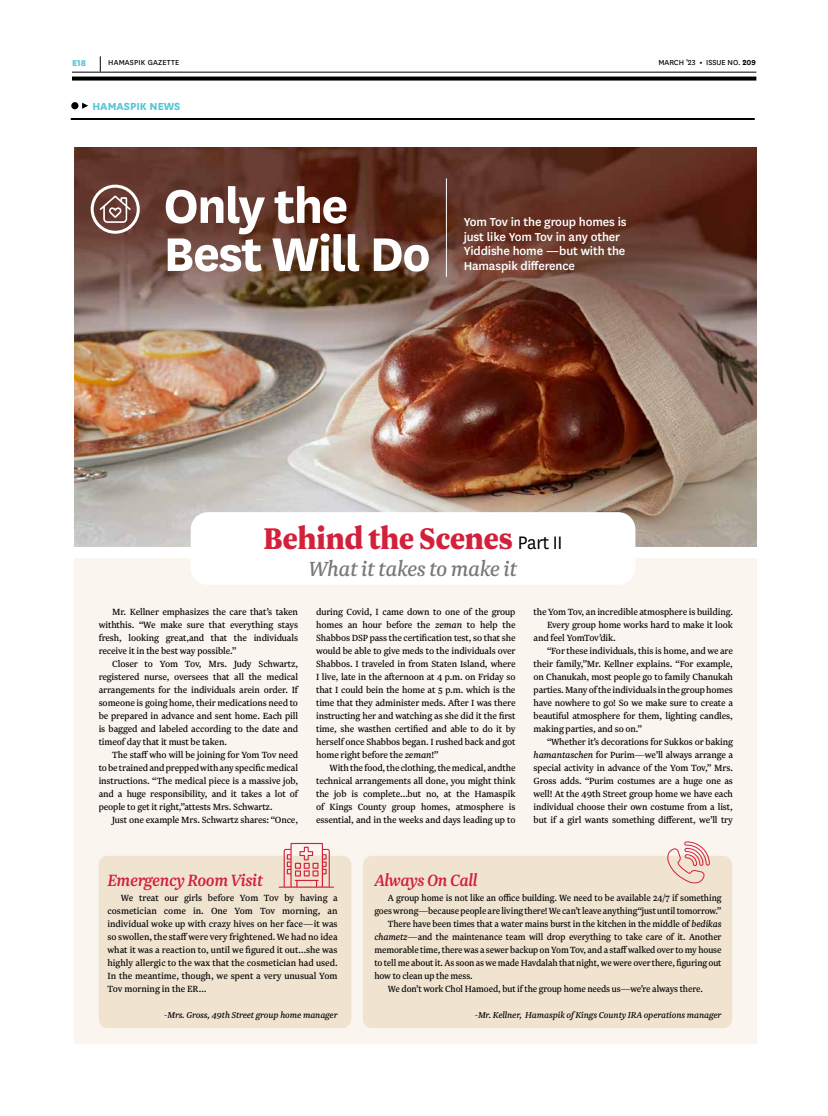
<style>
.page{position:relative;width:828px;height:1116px;background:#fff}
.page>*{position:absolute;margin:0;border:0;box-sizing:border-box;transform-origin:0 0}
.t1{font:700 55.1px/48px "National";letter-spacing:-.03em;color:#fff}
.t2{font:900 35.1px "Newzald";letter-spacing:-.02em;color:#d3203b;scale:.95 1}
.t3{font:italic 24px "Newzald";letter-spacing:-.02em;color:#77787b}
.t4{font:italic 500 19.1px "Newzald";letter-spacing:-.02em;color:#d3203b;scale:.95 1}
.t5{font:500 13.5px/14.6px "National";letter-spacing:-.01em;color:#fff}
.t6{font:700 12px "National";color:#53c6d6}
.t7{font:10.5px/13px "Newzald";letter-spacing:-.01em;color:#000;text-align:justify}
.t8{font:italic 10px "Newzald";letter-spacing:-.01em;color:#000}
.t9{font:800 9.9px "National";color:#53c6d6}
.t10{font:8.5px "National";color:#000}
.t11{font:8.5px "National";letter-spacing:.02em;color:#000}
.s1{font-weight:700}
.s2{font-family:"National";font-weight:400;font-size:21.1px;color:#000}
.s3{font-style:italic}
</style>
<div class="page">
<img style="left:74px;top:147px;width:682px;height:399px">
<div style="left:74px;top:559px;width:682px;height:485px;background:#faf5ef"></div>
<hr style="left:71px;top:118px;width:684px;height:2px;background:#000">
<div style="left:71px;top:102px;width:7px;height:7px;background:#000;border-radius:50%"></div>
<svg style="left:82px;top:103px;width:6px;height:6px"></svg>
<div style="left:91px;top:185px;width:49px;height:49px;border:3px solid #fff;border-radius:50%"></div>
<svg style="left:100px;top:195px;width:31px;height:28px"></svg>
<div style="left:191px;top:512px;width:444px;height:73px;background:#fff;border-radius:17px"></div>
<hr style="left:446px;top:178px;width:1px;height:99px;background:#fff">
<div style="left:99px;top:856px;width:252px;height:172px;background:#f0e4d1;border-radius:9px"></div>
<div style="left:363px;top:856px;width:369px;height:172px;background:#f0e4d1;border-radius:9px"></div>
<svg style="left:667px;top:841px;width:43px;height:43px"></svg>
<svg style="left:279px;top:843px;width:55px;height:45px"></svg>
<svg style="left:72px;top:77px;width:684px;height:4px;background:#1c1c1c"></svg>
<hr style="left:72px;top:72px;width:684px;height:1px;background:#000">
<svg style="left:100px;top:56px;width:1px;height:16px"></svg>
<p class="t9" style="left:72px;top:55px;width:16px">E18</p>
<p class="t11" style="left:108px;top:57px;width:73px">HAMASPIK GAZETTE</p>
<p class="t10" style="left:658px;top:57px;width:99px">MARCH ’23 <span class="s1">•</span> ISSUE NO. <span class="s1">209</span></p>
<p class="t6" style="left:92px;top:98px;width:90px">HAMASPIK NEWS</p>
<h1 class="t1" style="left:163px;top:178px;width:269px">Only the<br>Best Will Do</h1>
<p class="t5" style="left:464px;top:214px;width:164px">Yom Tov in the group homes is just like Yom Tov in any other<br>Yiddishe home —but with the<br>Hamaspik difference</p>
<h2 class="t2" style="left:263px;top:515px;width:317px">Behind the Scenes <span class="s2">Part II</span></h2>
<h3 class="t3" style="left:308px;top:554px;width:210px">What it takes to make it</h3>
<p class="t7" style="left:99px;top:605px;width:201px;text-indent:14px">Mr. Kellner emphasizes the care that’s taken withthis. “We make sure that everything stays fresh, looking great,and that the individuals receive it in the best way possible.”</p>
<p class="t7" style="left:99px;top:657px;width:201px;text-indent:14px">Closer to Yom Tov, Mrs. Judy Schwartz, registered nurse, oversees that all the medical arrangements for the individuals arein order. If someone is going home, their medications need to be prepared in advance and sent home. Each pill is bagged and labeled according to the date and timeof day that it must be taken.</p>
<p class="t7" style="left:99px;top:748px;width:201px;text-indent:14px">The staff who will be joining for Yom Tov need to be trained and prepped with any specific medical instructions. “The medical piece is a massive job, and a huge responsibility, and it takes a lot of people to get it right,”attests Mrs. Schwartz.</p>
<p class="t7" style="left:112px;top:813px;width:187px">Just one example Mrs. Schwartz shares: “Once,</p>
<p class="t7" style="left:316px;top:605px;width:201px">during Covid, I came down to one of the group homes an hour before the <span class="s3">zeman</span> to help the Shabbos DSP pass the certification test, so that she would be able to give meds to the individuals over Shabbos. I traveled in from Staten Island, where I live, late in the afternoon at 4 p.m. on Friday so that I could bein the home at 5 p.m. which is the time that they administer meds. After I was there instructing her and watching as she did it the first time, she wasthen certified and able to do it by herself once Shabbos began. I rushed back and got home right before the <span class="s3">zeman</span>!”</p>
<p class="t7" style="left:316px;top:761px;width:201px;text-indent:14px">With the food, the clothing, the medical, andthe technical arrangements all done, you might think the job is complete…but no, at the Hamaspik of Kings County group homes, atmosphere is essential, and in the weeks and days leading up to</p>
<p class="t7" style="left:534px;top:605px;width:201px">the Yom Tov, an incredible atmosphere is building.</p>
<p class="t7" style="left:547px;top:618px;width:187px">Every group home works hard to make it look</p>
<p class="t7" style="left:534px;top:631px;width:84px">and feel YomTov’dik.</p>
<p class="t7" style="left:547px;top:644px;width:187px">“For these individuals, this is home, and we are</p>
<p class="t7" style="left:534px;top:657px;width:201px">their family,”Mr. Kellner explains. “For example,</p>
<p class="t7" style="left:534px;top:670px;width:201px">on Chanukah, most people go to family Chanukah</p>
<p class="t7" style="left:534px;top:683px;width:201px">parties. Many of the individuals in the group homes</p>
<p class="t7" style="left:534px;top:696px;width:201px">have nowhere to go! So we make sure to create a</p>
<p class="t7" style="left:534px;top:709px;width:201px">beautiful atmosphere for them, lighting candles,</p>
<p class="t7" style="left:534px;top:722px;width:110px">making parties, and so on.”</p>
<p class="t7" style="left:547px;top:735px;width:187px">“Whether it’s decorations for Sukkos or baking</p>
<p class="t7" style="left:534px;top:748px;width:201px"><span class="s3">hamantaschen</span> for Purim—we’ll always arrange a</p>
<p class="t7" style="left:534px;top:761px;width:201px">special activity in advance of the Yom Tov,” Mrs.</p>
<p class="t7" style="left:534px;top:774px;width:201px">Gross adds. “Purim costumes are a huge one as</p>
<p class="t7" style="left:534px;top:787px;width:201px">well! At the 49th Street group home we have each</p>
<p class="t7" style="left:534px;top:800px;width:201px">individual choose their own costume from a list,</p>
<p class="t7" style="left:534px;top:813px;width:201px">but if a girl wants something different, we’ll try</p>
<h3 class="t4" style="left:107px;top:869px;width:165px">Emergency Room Visit</h3>
<p class="t7" style="left:107px;top:891px;width:232px;text-indent:14px">We treat our girls before Yom Tov by having a cosmetician come in. One Yom Tov morning, an individual woke up with crazy hives on her face—it was so swollen, the staff were very frightened. We had no idea what it was a reaction to, until we figured it out…she was highly allergic to the wax that the cosmetician had used.<br>In the meantime, though, we spent a very unusual Yom Tov morning in the ER…</p>
<p class="t8" style="left:164px;top:1009px;width:175px">-Mrs. Gross, 49th Street group home manager</p>
<h3 class="t4" style="left:374px;top:869px;width:110px">Always On Call</h3>
<p class="t7" style="left:388px;top:891px;width:335px">A group home is not like an office building. We need to be available 24/7 if something</p>
<p class="t7" style="left:374px;top:904px;width:349px">goes wrong—because people are living there! We can’t leave anything“just until tomorrow.”</p>
<p class="t7" style="left:388px;top:917px;width:335px">There have been times that a water mains burst in the kitchen in the middle of <span class="s3">bedikas</span></p>
<p class="t7" style="left:374px;top:930px;width:349px"><span class="s3">chametz</span>—and the maintenance team will drop everything to take care of it. Another</p>
<p class="t7" style="left:374px;top:943px;width:349px">memorable time, there was a sewer backup on Yom Tov, and a staff walked over to my house</p>
<p class="t7" style="left:374px;top:956px;width:349px">to tell me about it. As soon as we made Havdalah that night, we were over there, figuring out</p>
<p class="t7" style="left:374px;top:969px;width:100px">how to clean up the mess.</p>
<p class="t7" style="left:388px;top:982px;width:317px">We don’t work Chol Hamoed, but if the group home needs us—we’re always there.</p>
<p class="t8" style="left:475px;top:1009px;width:248px">-Mr. Kellner, Hamaspik of Kings County IRA operations manager</p>
</div>
